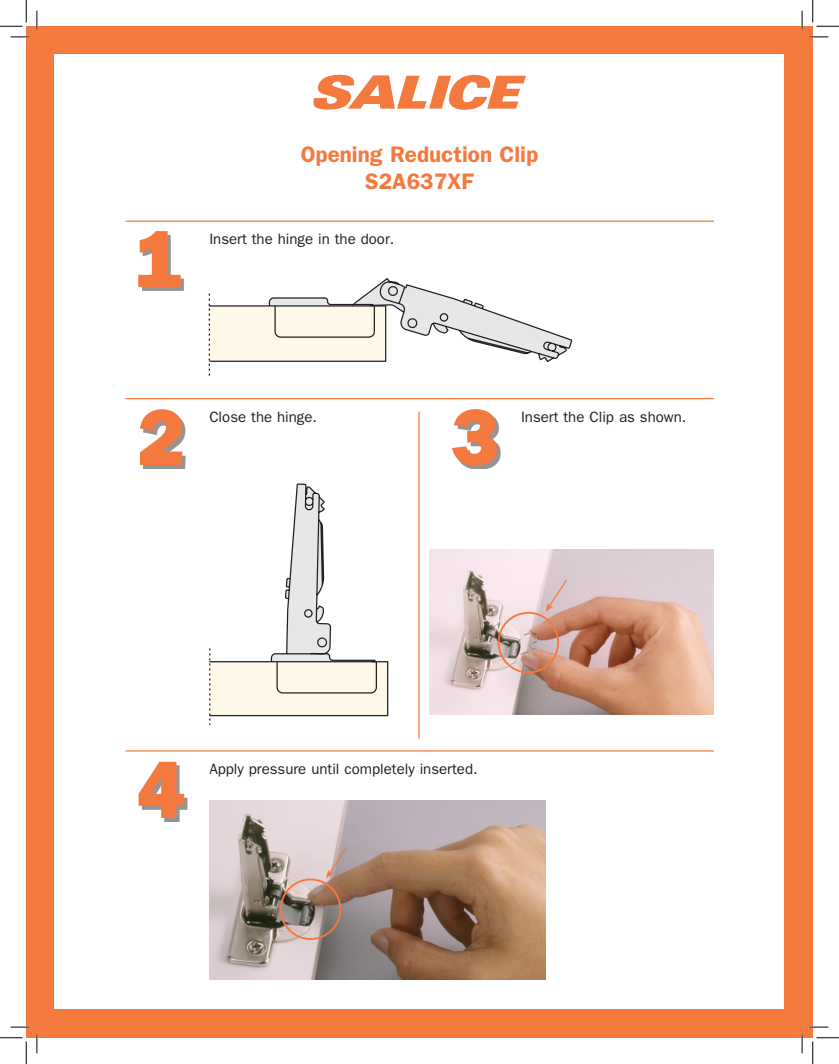
<style>
.page{position:relative;width:839px;height:1064px;background:#fff}
.page>*{position:absolute;margin:0;border:0;box-sizing:border-box;transform-origin:0 0}
.Normale{font:800 80.62px "Franklin Gothic";color:#f4793e}
.Normale-2{font:800 80.5px "Franklin Gothic";color:#f4793e}
.Normale-3{font:800 80px "Franklin Gothic";color:#f4793e}
.Normale-4{font:600 22.5px "Franklin Gothic";color:#f4793e}
.t1{font:15px "Franklin Gothic";color:#231f20}
</style>
<div class="page">
<div style="left:26px;top:26px;width:787px;height:1012px;background:#f4793e"></div>
<div style="left:54px;top:54px;width:730px;height:955px;background:#fff"></div>
<div style="left:142px;top:235px;width:42px;height:56px;background:#231f20;opacity:.48"></div>
<div style="left:143px;top:413px;width:43px;height:55px;background:#231f20;opacity:.48"></div>
<div style="left:455px;top:412px;width:46px;height:57px;background:#231f20;opacity:.48"></div>
<div style="left:142px;top:765px;width:46px;height:56px;background:#231f20;opacity:.48"></div>
<hr style="left:125px;top:221px;width:589px;height:1px;background:#f4793e">
<hr style="left:125px;top:398px;width:589px;height:1px;background:#f4793e">
<hr style="left:125px;top:750px;width:589px;height:1px;background:#f4793e">
<svg style="left:208px;top:278px;width:365px;height:98px"></svg>
<svg style="left:209px;top:483px;width:180px;height:242px"></svg>
<img style="left:430px;top:549px;width:283px;height:165px">
<img style="left:209px;top:800px;width:336px;height:179px">
<hr style="left:418px;top:411px;width:2px;height:328px;background:#f4793e">
<div style="left:497px;top:612px;width:62px;height:61px;border:2px solid #f4793e;border-radius:50%"></div>
<div style="left:280px;top:878px;width:61px;height:62px;border:2px solid #f4793e;border-radius:50%"></div>
<svg style="left:313px;top:74px;width:213px;height:36px"></svg>
<svg style="left:546px;top:579px;width:22px;height:33px"></svg>
<svg style="left:326px;top:845px;width:22px;height:33px"></svg>
<svg style="left:11px;top:36px;width:18px;height:2px"></svg>
<svg style="left:809px;top:36px;width:19px;height:2px"></svg>
<svg style="left:11px;top:1026px;width:18px;height:2px"></svg>
<svg style="left:809px;top:1026px;width:19px;height:2px"></svg>
<svg style="left:36px;top:11px;width:2px;height:18px"></svg>
<svg style="left:36px;top:1034px;width:2px;height:19px"></svg>
<svg style="left:801px;top:11px;width:2px;height:18px"></svg>
<svg style="left:801px;top:1034px;width:2px;height:19px"></svg>
<svg style="left:0;top:0;width:27px;height:27px"></svg>
<svg style="left:0;top:1037px;width:27px;height:27px"></svg>
<svg style="left:812px;top:0;width:27px;height:27px"></svg>
<svg style="left:812px;top:1037px;width:27px;height:27px"></svg>
<p class="Normale-2" style="left:135px;top:212px;width:50px">1</p>
<p class="Normale-4" style="left:301px;top:141px;width:239px">Opening Reduction Clip</p>
<p class="Normale-4" style="left:365px;top:168px;width:110px">S2A637XF</p>
<p class="t1" style="left:209px;top:230px;width:186px">Insert the hinge in the door.</p>
<p class="Normale-3" style="left:137px;top:390px;width:50px">2</p>
<p class="Normale-3" style="left:450px;top:390px;width:50px">3</p>
<p class="t1" style="left:209px;top:408px;width:109px">Close the hinge.</p>
<p class="t1" style="left:521px;top:408px;width:167px">Insert the Clip as shown.</p>
<p class="Normale" style="left:137px;top:743px;width:50px">4</p>
<p class="t1" style="left:209px;top:761px;width:270px">Apply pressure until completely inserted.</p>
</div>
